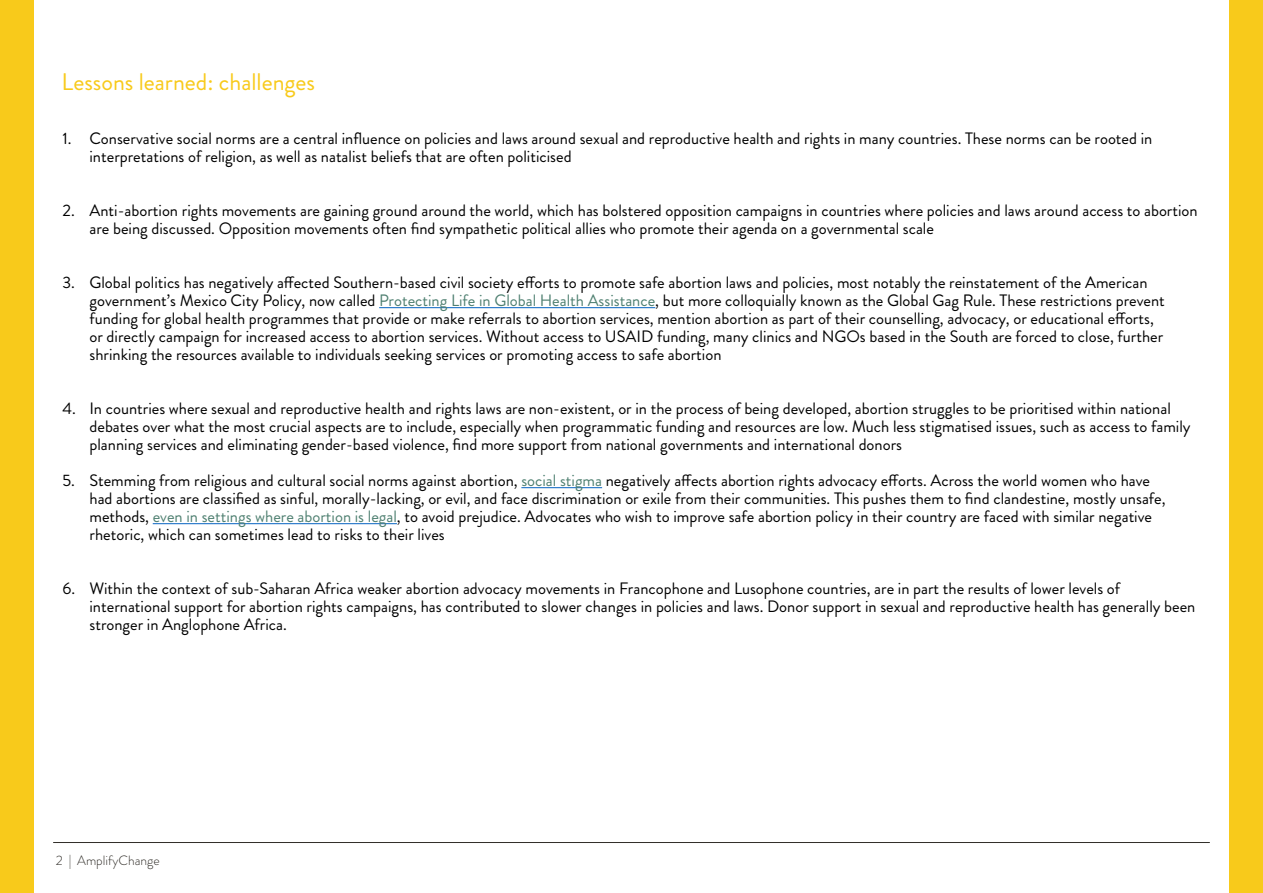
<style>
.page{position:relative;width:1263px;height:893px;background:#fff}
.page>*{position:absolute;margin:0;border:0;box-sizing:border-box;transform-origin:0 0}
.t1{font:24px "Brandon Grotesque";color:#f8ca1b}
.t2{font:16.5px/18px "Brandon Grotesque";color:#000}
.t3{font:300 13.5px "Brandon Grotesque";color:#312e29}
.s1{color:#4f8071}
</style>
<div class="page">
<div style="left:0;top:0;width:34px;height:893px;background:#f8ca1b"></div>
<div style="left:1229px;top:0;width:34px;height:893px;background:#f8ca1b"></div>
<hr style="left:53px;top:842px;width:1157px;height:1px;background:#312e29">
<hr style="left:379px;top:307px;width:276px;height:1px;background:#0563c1">
<hr style="left:521px;top:487px;width:81px;height:1px;background:#0563c1">
<hr style="left:153px;top:523px;width:244px;height:1px;background:#0563c1">
<h1 class="t1" style="left:62px;top:65px;width:255px">Lessons learned: challenges</h1>
<p class="t2" style="left:89px;top:130px;width:1064px;text-indent:-27px">1. Conservative social norms are a central influence on policies and laws around sexual and reproductive health and rights in many countries. These norms can be rooted in interpretations of religion, as well as natalist beliefs that are often politicised</p>
<p class="t2" style="left:89px;top:202px;width:1110px;text-indent:-27px">2. Anti-abortion rights movements are gaining ground around the world, which has bolstered opposition campaigns in countries where policies and laws around access to abortion are being discussed. Opposition movements often find sympathetic political allies who promote their agenda on a governmental scale</p>
<p class="t2" style="left:89px;top:274px;width:1077px;text-indent:-27px">3. Global politics has negatively affected Southern-based civil society efforts to promote safe abortion laws and policies, most notably the reinstatement of the American government’s Mexico City Policy, now called <span class="s1">Protecting Life in Global Health Assistance</span>, but more colloquially known as the Global Gag Rule. These restrictions prevent funding for global health programmes that provide or make referrals to abortion services, mention abortion as part of their counselling, advocacy, or educational efforts, or directly campaign for increased access to abortion services. Without access to USAID funding, many clinics and NGOs based in the South are forced to close, further shrinking the resources available to individuals seeking services or promoting access to safe abortion</p>
<p class="t2" style="left:89px;top:400px;width:1102px;text-indent:-27px">4. In countries where sexual and reproductive health and rights laws are non-existent, or in the process of being developed, abortion struggles to be prioritised within national debates over what the most crucial aspects are to include, especially when programmatic funding and resources are low. Much less stigmatised issues, such as access to family planning services and eliminating gender-based violence, find more support from national governments and international donors</p>
<p class="t2" style="left:89px;top:472px;width:1077px;text-indent:-27px">5. Stemming from religious and cultural social norms against abortion, <span class="s1">social stigma</span> negatively affects abortion rights advocacy efforts. Across the world women who have had abortions are classified as sinful, morally-lacking, or evil, and face discrimination or exile from their communities. This pushes them to find clandestine, mostly unsafe, methods, <span class="s1">even in settings where abortion is legal</span>, to avoid prejudice. Advocates who wish to improve safe abortion policy in their country are faced with similar negative rhetoric, which can sometimes lead to risks to their lives</p>
<p class="t2" style="left:89px;top:580px;width:1107px;text-indent:-27px">6. Within the context of sub-Saharan Africa weaker abortion advocacy movements in Francophone and Lusophone countries, are in part the results of lower levels of international support for abortion rights campaigns, has contributed to slower changes in policies and laws. Donor support in sexual and reproductive health has generally been stronger in Anglophone Africa.</p>
<p class="t3" style="left:56px;top:851px;width:106px">2 | AmplifyChange</p>
</div>
